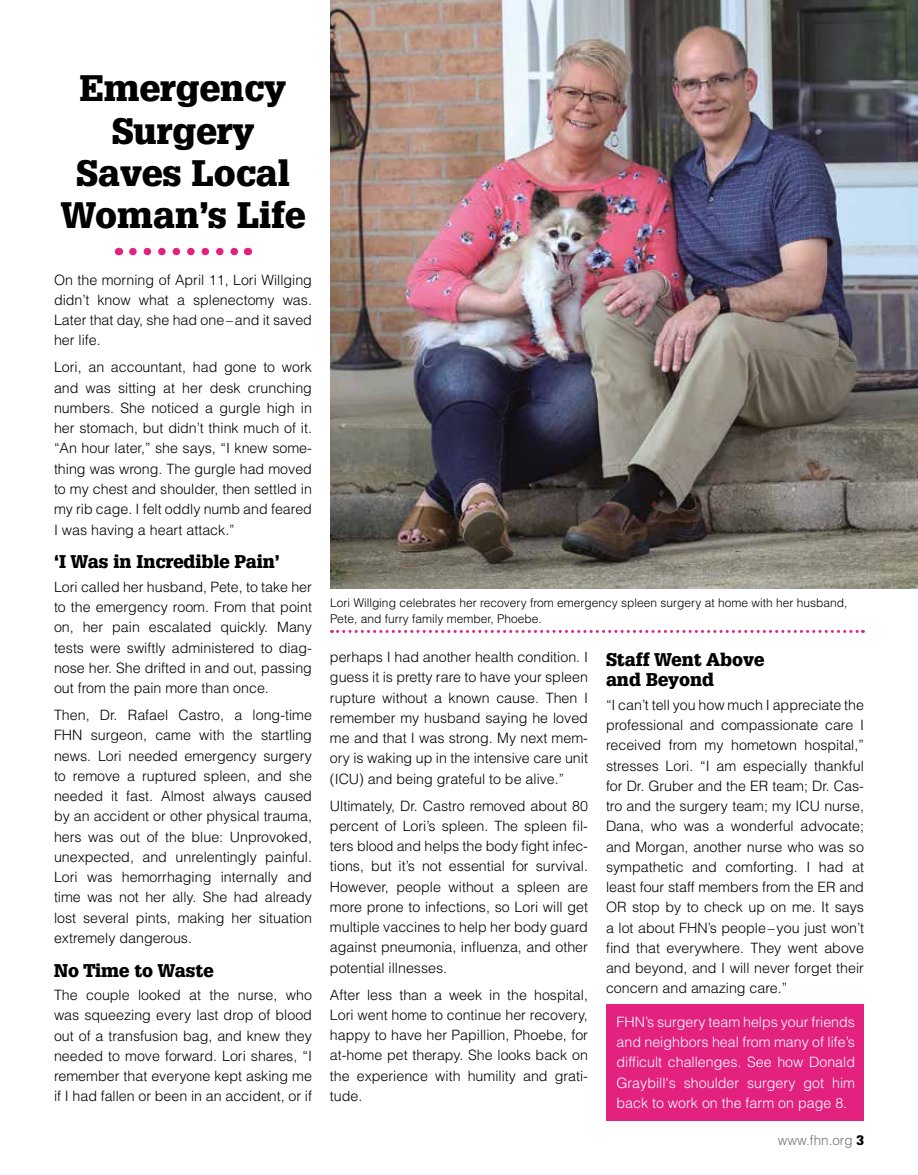
<style>
.page{position:relative;width:918px;height:1175px;background:#fff}
.page>*{position:absolute;margin:0;border:0;box-sizing:border-box;transform-origin:0 0}
.t1{font:900 36px/42px "Glypha LT";color:#000;text-align:center}
.t2{font:900 18px/20.2px "Glypha LT";color:#000}
.t3{font:300 14.25px/20.2px "Helvetica LT Std";color:#000;text-align:justify}
.t4{font:300 14.25px/20.2px "Helvetica LT Std";color:#fff;text-align:justify}
.t5{font:300 13.5px "Helvetica LT Std";color:#727273}
.t6{font:300 12px/16.5px "Helvetica LT Std";color:#000}
.s1{font-family:"Glypha LT";font-weight:900;color:#000}
</style>
<div class="page">
<div style="left:606px;top:1004px;width:258px;height:116px;background:#e3217e"></div>
<svg style="left:133px;top:248px;width:106px;height:7px"></svg>
<img style="left:331px;top:0;width:587px;height:589px">
<svg style="left:332px;top:630px;width:531px;height:3px"></svg>
<h1 class="t1" style="left:61px;top:68px;width:246px">Emergency<br>Surgery<br>Saves Local<br>Woman’s Life</h1>
<p class="t3" style="left:54px;top:269px;width:260px">On the morning of April 11, Lori Willging didn’t know what a splenectomy was.<br>Later that day, she had one–and it saved her life.</p>
<p class="t3" style="left:54px;top:357px;width:260px">Lori, an accountant, had gone to work and was sitting at her desk crunching numbers. She noticed a gurgle high in her stomach, but didn’t think much of it. “An hour later,” she says, “I knew some&shy;thing was wrong. The gurgle had moved to my chest and shoulder, then settled in my rib cage. I felt oddly numb and feared I was having a heart attack.”</p>
<p class="t2" style="left:54px;top:552px;width:227px">‘I Was in Incredible Pain’</p>
<p class="t3" style="left:54px;top:576px;width:260px">Lori called her husband, Pete, to take her to the emergency room. From that point on, her pain escalated quickly. Many tests were swiftly administered to diag&shy;nose her. She drifted in and out, passing out from the pain more than once.</p>
<p class="t3" style="left:54px;top:704px;width:260px">Then, Dr. Rafael Castro, a long-time FHN surgeon, came with the startling news. Lori needed emergency surgery to remove a ruptured spleen, and she needed it fast. Almost always caused by an accident or other physical trauma, hers was out of the blue: Unprovoked, unexpected, and unrelentingly painful.<br>Lori was hemorrhaging internally and time was not her ally. She had already lost several pints, making her situation extremely dangerous.</p>
<p class="t2" style="left:54px;top:960px;width:161px">No Time to Waste</p>
<p class="t3" style="left:54px;top:984px;width:260px">The couple looked at the nurse, who was squeezing every last drop of blood out of a transfusion bag, and knew they needed to move forward. Lori shares, “I remember that everyone kept asking me if I had fallen or been in an accident, or if</p>
<p class="t6" style="left:330px;top:594px;width:519px">Lori Willging celebrates her recovery from emergency spleen surgery at home with her husband,<br>Pete, and furry family member, Phoebe.</p>
<p class="t3" style="left:330px;top:646px;width:260px">perhaps I had another health condition. I guess it is pretty rare to have your spleen rupture without a known cause. Then I remember my husband saying he loved me and that I was strong. My next mem&shy;ory is waking up in the intensive care unit (ICU) and being grateful to be alive.”</p>
<p class="t3" style="left:330px;top:795px;width:260px">Ultimately, Dr. Castro removed about 80 percent of Lori’s spleen. The spleen fil&shy;ters blood and helps the body fight infec&shy;tions, but it’s not essential for survival.<br>However, people without a spleen are more prone to infections, so Lori will get multiple vaccines to help her body guard against pneumonia, influenza, and other potential illnesses.</p>
<p class="t3" style="left:330px;top:984px;width:260px">After less than a week in the hospital, Lori went home to continue her recovery, happy to have her Papillion, Phoebe, for at-home pet therapy. She looks back on the experience with humility and grati&shy;tude.</p>
<p class="t2" style="left:606px;top:649px;width:160px">Staff Went Above and Beyond</p>
<p class="t3" style="left:606px;top:694px;width:260px">“I can’t tell you how much I appreciate the professional and compassionate care I received from my hometown hospital,” stresses Lori. “I am especially thankful for Dr. Gruber and the ER team; Dr. Cas&shy;tro and the surgery team; my ICU nurse, Dana, who was a wonderful advocate; and Morgan, another nurse who was so sympathetic and comforting. I had at least four staff members from the ER and OR stop by to check up on me. It says a lot about FHN’s people– you just won’t find that everywhere. They went above and beyond, and I will never forget their concern and amazing care.”</p>
<p class="t4" style="left:616px;top:1011px;width:240px">FHN’s surgery team helps your friends and neighbors heal from many of life’s difficult challenges. See how Donald Graybill's shoulder surgery got him back to work on the farm on page 8.</p>
<p class="t5" style="left:778px;top:1132px;width:88px">www.fhn.org <span class="s1">3</span></p>
</div>
